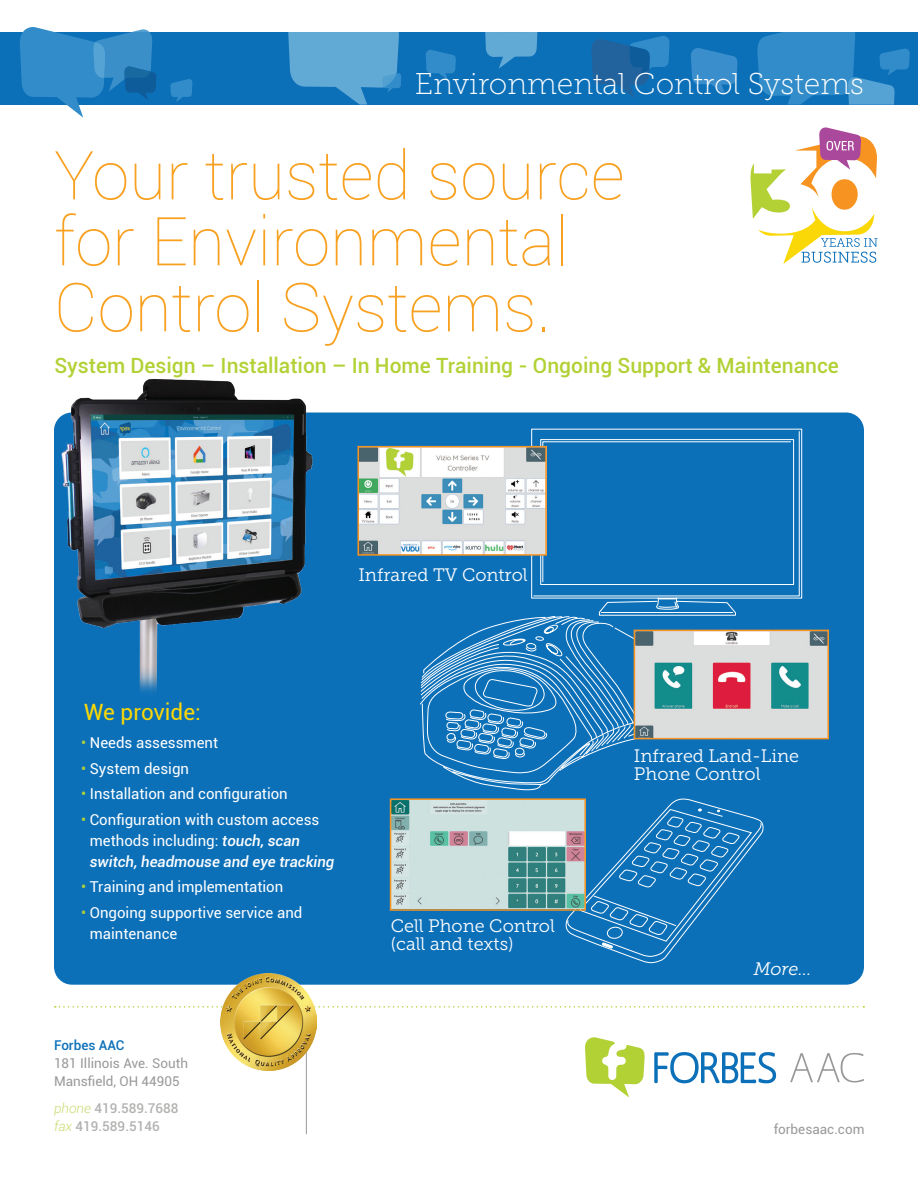
<style>
.page{position:relative;width:918px;height:1188px;background:#fff}
.page>*{position:absolute;margin:0;border:0;box-sizing:border-box;transform-origin:0 0}
.t1{font:100 67.5px/66px "Roboto";color:#f8a01f}
.t2{font:30px "Museo Slab 100";color:#fff}
.t3{font:22.5px "Roboto";color:#fbd805}
.t4{font:500 21px "Roboto";color:#b2d135}
.t5{font:18px/18px "Museo Slab 300";color:#fff}
.t6{font:italic 18px "Museo Slab 300";color:#fff}
.t7{font:15px/21px "Roboto";color:#fff}
.t8{font:13.5px/18px "Roboto";color:#999}
.t9{font:500 13.5px/18px "Roboto";color:#b2b2b1}
.t10{font:500 13.5px "Roboto";color:#0c70b9}
.s1{color:#b2d135}
.s2{font-weight:500;font-style:italic}
.s3{font-weight:300;font-style:italic;color:#c8dc71}
</style>
<div class="page">
<div style="left:54px;top:412px;width:810px;height:573px;background:#0c70b9;border-radius:18px"></div>
<div style="left:0;top:32px;width:918px;height:73px;background:#0c70b9"></div>
<svg style="left:485px;top:32px;width:52px;height:37px"></svg>
<svg style="left:691px;top:48px;width:46px;height:47px"></svg>
<svg style="left:426px;top:50px;width:30px;height:30px"></svg>
<svg style="left:591px;top:36px;width:79px;height:61px"></svg>
<svg style="left:757px;top:32px;width:153px;height:73px"></svg>
<svg style="left:288px;top:32px;width:113px;height:73px"></svg>
<svg style="left:170px;top:79px;width:22px;height:23px"></svg>
<svg style="left:20px;top:27px;width:136px;height:91px"></svg>
<svg style="left:654px;top:1052px;width:122px;height:31px"></svg>
<svg style="left:790px;top:1053px;width:74px;height:30px"></svg>
<svg style="left:585px;top:1037px;width:60px;height:61px"></svg>
<svg style="left:55px;top:1006px;width:809px;height:2px"></svg>
<hr style="left:306px;top:1009px;width:1px;height:125px;background:#999">
<svg style="left:750px;top:127px;width:127px;height:137px"></svg>
<img style="left:220px;top:974px;width:97px;height:96px">
<img style="left:60px;top:379px;width:263px;height:313px">
<svg style="left:531px;top:428px;width:271px;height:188px"></svg>
<svg style="left:420px;top:615px;width:272px;height:176px"></svg>
<img style="left:360px;top:449px;width:184px;height:104px">
<div style="left:357px;top:446px;width:190px;height:110px;border:2px solid #f79320"></div>
<img style="left:637px;top:633px;width:189px;height:103px">
<div style="left:634px;top:630px;width:195px;height:109px;border:2px solid #f79320"></div>
<svg style="left:565px;top:798px;width:199px;height:165px"></svg>
<img style="left:393px;top:801px;width:190px;height:107px">
<div style="left:390px;top:798px;width:196px;height:113px;border:2px solid #f79320"></div>
<h2 class="t2" style="left:415px;top:67px;width:451px">Environmental Control Systems</h2>
<h1 class="t1" style="left:54px;top:140px;width:572px">Your trusted source for Environmental<br>Control Systems.</h1>
<h3 class="t4" style="left:54px;top:351px;width:786px">System Design – Installation – In Home Training - Ongoing Support &amp; Maintenance</h3>
<p class="t5" style="left:358px;top:565px;width:171px">Infrared TV Control</p>
<h3 class="t3" style="left:84px;top:696px;width:118px">We provide:</h3>
<p class="t7" style="left:81px;top:732px;width:139px"><span class="s1">•</span> Needs assessment</p>
<p class="t7" style="left:81px;top:757px;width:110px"><span class="s1">•</span> System design</p>
<p class="t7" style="left:81px;top:783px;width:208px"><span class="s1">•</span> Installation and configuration</p>
<p class="t7" style="left:90px;top:808px;width:246px;text-indent:-9px"><span class="s1">•</span> Configuration with custom access methods including: <span class="s2">touch, scan switch, headmouse and eye tracking</span></p>
<p class="t7" style="left:81px;top:876px;width:204px"><span class="s1">•</span> Training and implementation</p>
<p class="t7" style="left:90px;top:901px;width:214px;text-indent:-9px"><span class="s1">•</span> Ongoing supportive service and maintenance</p>
<p class="t10" style="left:54px;top:1035px;width:72px">Forbes AAC</p>
<p class="t8" style="left:54px;top:1053px;width:136px">181 Illinois Ave. South<br>Mansfield, OH 44905</p>
<p class="t9" style="left:54px;top:1098px;width:126px"><span class="s3">phone</span> 419.589.7688 <span class="s3">fax</span> 419.589.5146</p>
<p class="t5" style="left:391px;top:917px;width:166px">Cell Phone Control (call and texts)</p>
<p class="t5" style="left:634px;top:747px;width:167px">Infrared Land-Line<br>Phone Control</p>
<p class="t6" style="left:754px;top:959px;width:59px">More...</p>
<p class="t8" style="left:774px;top:1119px;width:92px">forbesaac.com</p>
</div>
